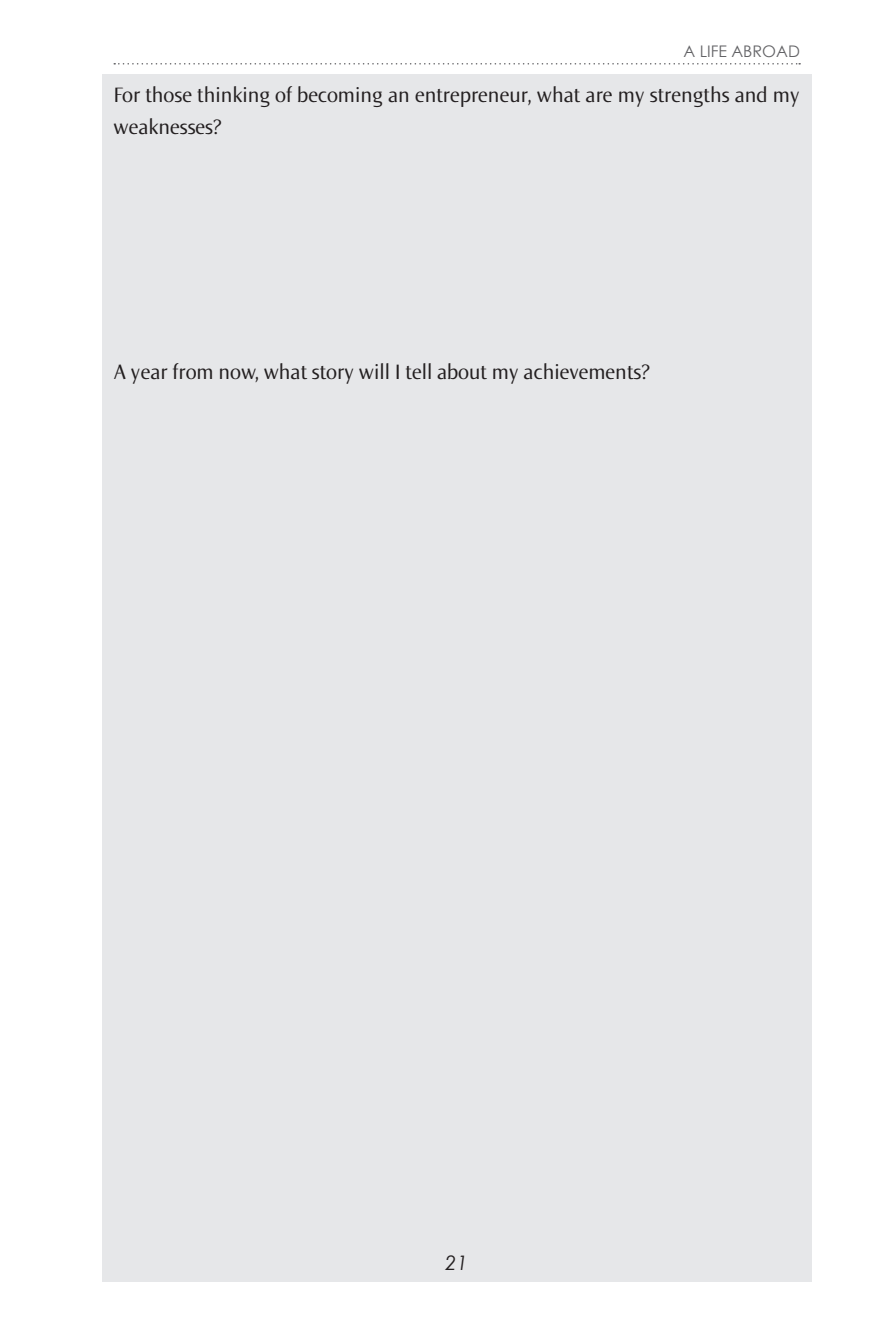
<style>
.page{position:relative;width:885px;height:1327px;background:#fff}
.page>*{position:absolute;margin:0;border:0;box-sizing:border-box;transform-origin:0 0}
.BODY{font:22px/32px "Norma";color:#231f20}
.t1{font:italic 20px "Century Gothic";color:#231f20}
.BODY-2{font:16px "Century Gothic";color:#636366}
</style>
<div class="page">
<div style="left:102px;top:74px;width:709px;height:1207px;background:#e6e7e9"></div>
<svg style="left:114px;top:63px;width:686px;height:2px"></svg>
<p class="BODY-2" style="left:683px;top:40px;width:118px">A LIFE ABROAD</p>
<p class="BODY" style="left:113px;top:79px;width:687px">For those thinking of becoming an entrepreneur, what are my strengths and my weaknesses?</p>
<p class="BODY" style="left:113px;top:356px;width:537px">A year from now, what story will I tell about my achievements?</p>
<p class="t1" style="left:445px;top:1249px;width:24px">21</p>
</div>
